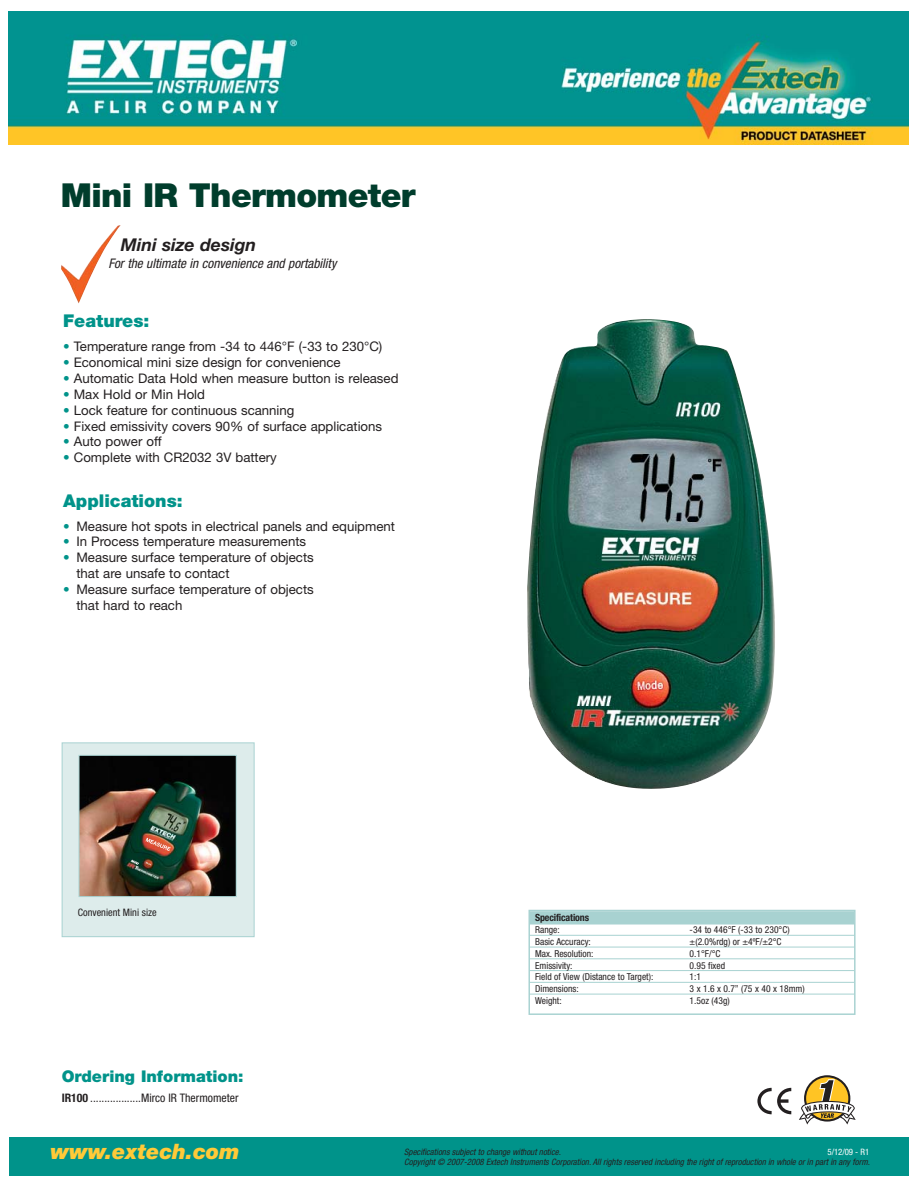
<style>
.page{position:relative;width:918px;height:1188px;background:#fff}
.page>*{position:absolute;margin:0;border:0;box-sizing:border-box;transform-origin:0 0}
.t1{font:900 33px "Helvetica Neue LT";letter-spacing:-.02em;color:#003d2c}
.t2{font:italic 900 21.3px "Helvetica Neue LT";color:#ffca38}
.t3{font:900 17.7px "Helvetica Neue LT";color:#00938a}
.t4{font:italic 700 17.7px "Helvetica Neue LT";color:#231f20}
.t5{font:900 16.2px "Helvetica Neue LT";color:#00938a}
.t6{font:13.2px/15.9px "Helvetica Neue LT";color:#231f20}
.t7{font:italic condensed 13.2px "Helvetica Neue LT";color:#231f20}
.t8{font:condensed 11.7px "Helvetica Neue LT";color:#231f20}
.t9{font:condensed 10.35px "Helvetica Neue LT";color:#231f20}
.t10{font:700 condensed 9.9px "Helvetica Neue LT";letter-spacing:-.015em;color:#231f20}
.t11{font:condensed 9.6px "Helvetica Neue LT";color:#231f20}
.t12{font:italic condensed 8.85px "Helvetica Neue LT";color:#231f20}
.t13{font:condensed 8.85px "Helvetica Neue LT";color:#fff}
.s1{color:#00938a}
.s2{font-weight:700}
</style>
<div class="page">
<div style="left:9px;top:1137px;width:899px;height:39px;background:#00938a"></div>
<img style="left:61px;top:225px;width:60px;height:79px">
<svg style="left:799px;top:1075px;width:57px;height:50px"></svg>
<img style="left:527px;top:319px;width:248px;height:470px">
<div style="left:62px;top:743px;width:192px;height:193px;background:#ddeceb"></div>
<div style="left:62px;top:742px;width:193px;height:195px;border:1px solid #a8d2d1"></div>
<img style="left:81px;top:757px;width:154px;height:138px">
<svg style="left:146px;top:862px;width:5px;height:3px"></svg>
<img style="left:146px;top:838px;width:25px;height:13px">
<svg style="left:131px;top:860px;width:8px;height:5px"></svg>
<div style="left:79px;top:755px;width:158px;height:142px;border:1px solid #a8d2d1"></div>
<svg style="left:757px;top:1088px;width:34px;height:26px"></svg>
<div style="left:529px;top:910px;width:327px;height:105px;border:1px solid #a8d2d1"></div>
<div style="left:530px;top:911px;width:324px;height:13px;background:#a8d2d1"></div>
<hr style="left:530px;top:935px;width:324px;height:1px;background:#a8d2d1">
<hr style="left:530px;top:947px;width:324px;height:1px;background:#a8d2d1">
<hr style="left:530px;top:958px;width:324px;height:1px;background:#a8d2d1">
<hr style="left:530px;top:970px;width:324px;height:1px;background:#a8d2d1">
<hr style="left:530px;top:982px;width:324px;height:1px;background:#a8d2d1">
<hr style="left:530px;top:994px;width:324px;height:1px;background:#a8d2d1">
<img style="left:9px;top:12px;width:899px;height:132px">
<h1 class="t1" style="left:61px;top:184px;width:356px">Mini IR Thermometer</h1>
<h3 class="t4" style="left:121px;top:238px;width:137px">Mini size design</h3>
<p class="t7" style="left:108px;top:259px;width:229px">For the ultimate in convenience and portability</p>
<h3 class="t3" style="left:63px;top:315px;width:88px">Features:</h3>
<p class="t6" style="left:63px;top:340px;width:321px"><span class="s1">•</span> Temperature range from -34 to 446°F (-33 to 230°C)</p>
<p class="t6" style="left:63px;top:356px;width:279px"><span class="s1">•</span> Economical mini size design for convenience</p>
<p class="t6" style="left:63px;top:372px;width:337px"><span class="s1">•</span> Automatic Data Hold when measure button is released</p>
<p class="t6" style="left:63px;top:388px;width:143px"><span class="s1">•</span> Max Hold or Min Hold</p>
<p class="t6" style="left:63px;top:403px;width:233px"><span class="s1">•</span> Lock feature for continuous scanning</p>
<p class="t6" style="left:63px;top:419px;width:320px"><span class="s1">•</span> Fixed emissivity covers 90% of surface applications</p>
<p class="t6" style="left:63px;top:435px;width:100px"><span class="s1">•</span> Auto power off</p>
<p class="t6" style="left:63px;top:451px;width:215px"><span class="s1">•</span> Complete with CR2032 3V battery</p>
<h3 class="t3" style="left:63px;top:494px;width:121px">Applications:</h3>
<p class="t6" style="left:63px;top:519px;width:333px"><span class="s1">•</span> Measure hot spots in electrical panels and equipment</p>
<p class="t6" style="left:63px;top:535px;width:244px"><span class="s1">•</span> In Process temperature measurements</p>
<p class="t6" style="left:76px;top:551px;width:239px;text-indent:-13px"><span class="s1">•</span> Measure surface temperature of objects that are unsafe to contact</p>
<p class="t6" style="left:76px;top:583px;width:239px;text-indent:-13px"><span class="s1">•</span> Measure surface temperature of objects that hard to reach</p>
<p class="t9" style="left:78px;top:908px;width:80px">Convenient Mini size</p>
<p class="t5" style="left:62px;top:1071px;width:183px">Ordering Information:</p>
<p class="t8" style="left:62px;top:1093px;width:178px"><span class="s2">IR100</span> ..................Mirco IR Thermometer</p>
<p class="t10" style="left:535px;top:914px;width:55px">Specifications</p>
<p class="t11" style="left:535px;top:926px;width:26px">Range:</p>
<p class="t11" style="left:690px;top:926px;width:102px">-34 to 446°F (-33 to 230°C)</p>
<p class="t11" style="left:535px;top:938px;width:57px">Basic Accuracy:</p>
<p class="t11" style="left:690px;top:938px;width:93px">±(2.0%rdg) or ±4ºF/±2°C</p>
<p class="t11" style="left:535px;top:950px;width:60px">Max. Resolution:</p>
<p class="t11" style="left:690px;top:950px;width:32px">0.1°F/°C</p>
<p class="t11" style="left:535px;top:962px;width:39px">Emissivity:</p>
<p class="t11" style="left:690px;top:962px;width:37px">0.95 fixed</p>
<p class="t11" style="left:535px;top:973px;width:120px">Field of View (Distance to Target):</p>
<p class="t11" style="left:690px;top:973px;width:13px">1:1</p>
<p class="t11" style="left:535px;top:985px;width:45px">Dimensions:</p>
<p class="t11" style="left:690px;top:985px;width:117px">3 x 1.6 x 0.7” (75 x 40 x 18mm)</p>
<p class="t11" style="left:535px;top:997px;width:28px">Weight:</p>
<p class="t11" style="left:690px;top:997px;width:42px">1.5oz (43g)</p>
<h2 class="t2" style="left:51px;top:1144px;width:191px">www.extech.com</h2>
<p class="t12" style="left:404px;top:1148px;width:158px">Specifications subject to change without notice.</p>
<p class="t13" style="left:828px;top:1148px;width:43px">5/12/09 - R1</p>
<p class="t12" style="left:404px;top:1159px;width:467px">Copyright © 2007-2008 Extech Instruments Corporation. All rights reserved including the right of reproduction in whole or in part in any form.</p>
</div>
